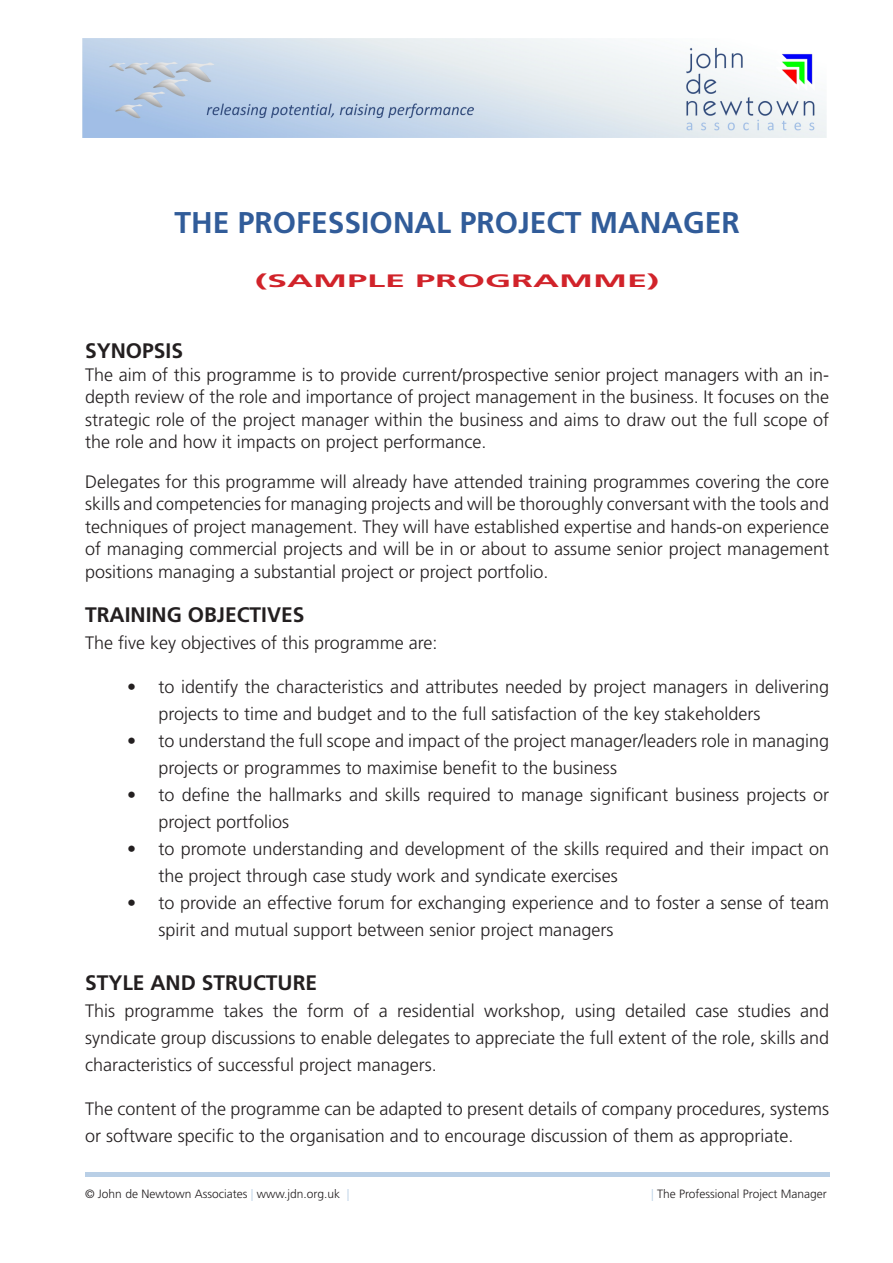
<style>
.page{position:relative;width:893px;height:1263px;background:#fff}
.page>*{position:absolute;margin:0;border:0;box-sizing:border-box;transform-origin:0 0}
.t1{font:700 30px "Frutiger LT Std";color:#315c99}
.Subhead_1{font:700 21px "Frutiger LT Std";color:#231f20}
.body{font:300 18px/22.5px "Frutiger LT Std";color:#231f20;text-align:justify}
.bullet_list{font:300 18px/27px "Frutiger LT Std";color:#231f20}
.sample{font:700 18px "Frutiger LT Std";color:#d1232a;scale:2 1}
.t2{font:300 12px "Frutiger LT Std";color:#231f20}
.s1{color:#b8cfe6}
</style>
<div class="page">
<img style="left:82px;top:38px;width:744px;height:100px">
<p class="t1" style="left:175px;top:205px;width:567px">THE PROFESSIONAL PROJECT MANAGER</p>
<p class="sample" style="left:255px;top:270px;width:203px">(SAMPLE PROGRAMME)</p>
<p class="Subhead_1" style="left:85px;top:338px;width:100px">SYNOPSIS</p>
<p class="body" style="left:85px;top:363px;width:746px">The aim of this programme is to provide current/prospective senior project managers with an in&shy;depth review of the role and importance of project management in the business. It focuses on the strategic role of the project manager within the business and aims to draw out the full scope of the role and how it impacts on project performance.</p>
<p class="body" style="left:85px;top:470px;width:746px">Delegates for this programme will already have attended training programmes covering the core skills and competencies for managing projects and will be thoroughly conversant with the tools and techniques of project management. They will have established expertise and hands-on experience of managing commercial projects and will be in or about to assume senior project management positions managing a substantial project or project portfolio.</p>
<p class="Subhead_1" style="left:85px;top:602px;width:221px">TRAINING OBJECTIVES</p>
<p class="body" style="left:85px;top:631px;width:354px">The five key objectives of this programme are:</p>
<p class="bullet_list" style="left:159px;top:673px;width:672px;text-indent:-32px">• to identify the characteristics and attributes needed by project managers in delivering projects to time and budget and to the full satisfaction of the key stakeholders</p>
<p class="bullet_list" style="left:159px;top:727px;width:672px;text-indent:-32px">• to understand the full scope and impact of the project manager/leaders role in managing projects or programmes to maximise benefit to the business</p>
<p class="bullet_list" style="left:159px;top:781px;width:672px;text-indent:-32px">• to define the hallmarks and skills required to manage significant business projects or project portfolios</p>
<p class="bullet_list" style="left:159px;top:835px;width:672px;text-indent:-32px">• to promote understanding and development of the skills required and their impact on the project through case study work and syndicate exercises</p>
<p class="bullet_list" style="left:159px;top:889px;width:672px;text-indent:-32px">• to provide an effective forum for exchanging experience and to foster a sense of team spirit and mutual support between senior project managers</p>
<p class="Subhead_1" style="left:85px;top:970px;width:234px">STYLE AND STRUCTURE</p>
<p class="body" style="left:85px;top:997px;width:746px;line-height:27px">This programme takes the form of a residential workshop, using detailed case studies and syndicate group discussions to enable delegates to appreciate the full extent of the role, skills and characteristics of successful project managers.</p>
<p class="body" style="left:85px;top:1095px;width:745px;line-height:27px">The content of the programme can be adapted to present details of company procedures, systems or software specific to the organisation and to encourage discussion of them as appropriate.</p>
<p class="t2" style="left:85px;top:1187px;width:266px">© John de Newtown Associates <span class="s1">|</span> www.jdn.org.uk <span class="s1">|</span></p>
<p class="t2" style="left:651px;top:1187px;width:177px"><span class="s1">|</span> The Professional Project Manager</p>
</div>
